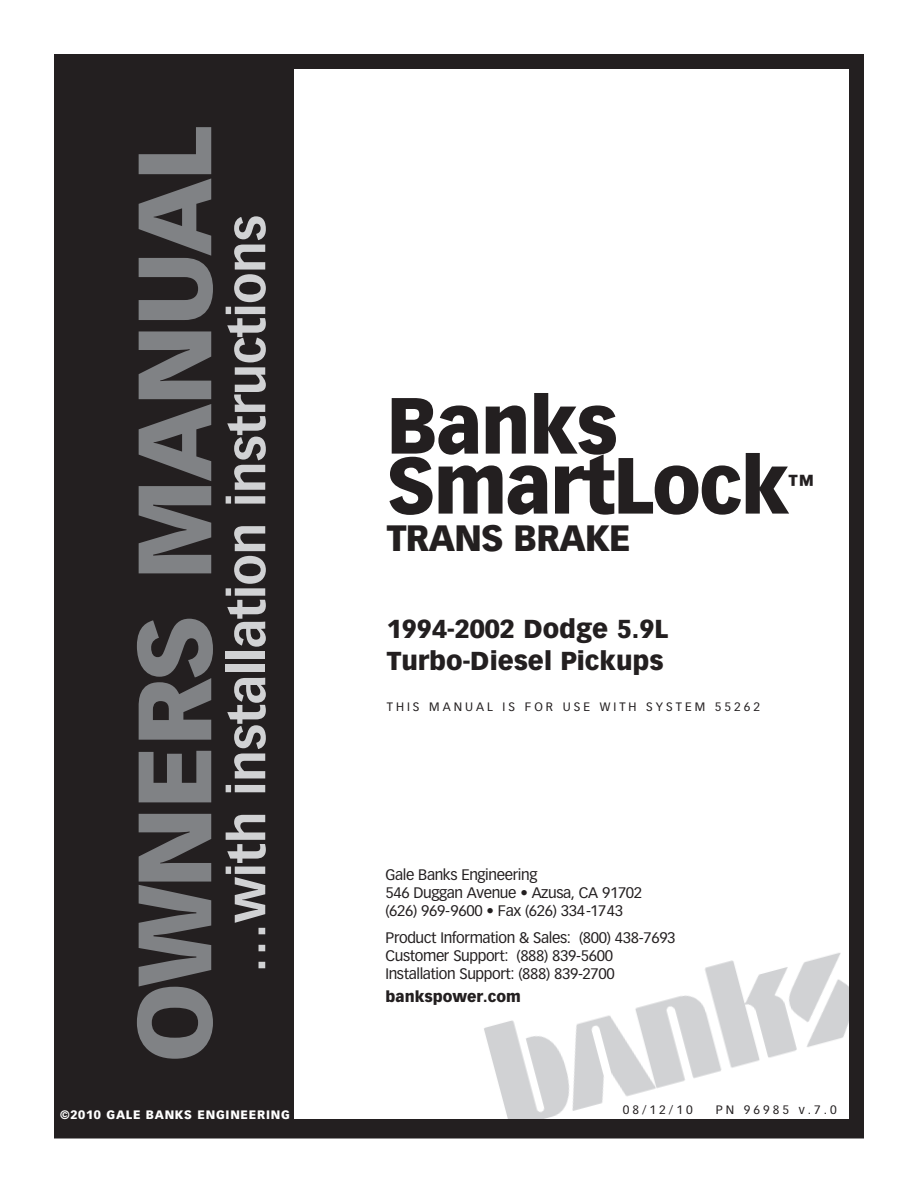
<style>
.page{position:relative;width:918px;height:1188px;background:#fff}
.page>*{position:absolute;margin:0;border:0;box-sizing:border-box;transform-origin:0 0}
.t1{font:900 102px "Vectora LT Std";letter-spacing:-.025em;color:#808285}
.t2{font:900 78px/60px "Vectora LT Std";letter-spacing:-.02em;color:#231f20;scale:.96 1}
.t3{font:700 51px "Vectora LT Std";letter-spacing:-.01em;color:#d1d2d4}
.t4{font:900 36px "Vectora LT Std";letter-spacing:-.02em;color:#231f20;scale:.96 1}
.t5{font:900 27px "Vectora LT Std";color:#231f20;scale:.96 1}
.t6{font:900 25.5px/31.5px "Vectora LT Std";color:#231f20}
.t7{font:15px/18px "Vectora LT Std";letter-spacing:-.025em;color:#231f20}
.t8{font:900 15px "Vectora LT Std";color:#231f20}
.t9{font:12px "Vectora LT Std";letter-spacing:.25em;color:#231f20}
.t10{font:900 12px "Vectora LT Std";letter-spacing:.06em;color:#fff}
</style>
<div class="page">
<img style="left:484px;top:953px;width:364px;height:165px">
<div style="left:54px;top:1130px;width:810px;height:8px;background:#231f20"></div>
<div style="left:54px;top:54px;width:810px;height:1080px;border:15px solid #231f20"></div>
<div style="left:68px;top:54px;width:226px;height:1080px;background:#231f20"></div>
<h1 class="t1" style="left:111px;top:1062px;width:915px;rotate:-90deg">owners manual</h1>
<h3 class="t3" style="left:216px;top:974px;width:760px;rotate:-90deg">…with installation instructions</h3>
<p class="t10" style="left:60px;top:1107px;width:65px">©2010 gale</p>
<p class="t10" style="left:146px;top:1107px;width:10px">banks</p>
<p class="t10" style="left:197px;top:1107px;width:43px">engineer</p>
<p class="t10" style="left:266px;top:1107px;width:25px">ing</p>
<h2 class="t2" style="left:387px;top:395px;width:421px">Banks<br>SmartLock</h2>
<h3 class="t5" style="left:788px;top:468px;width:29px">™</h3>
<h3 class="t4" style="left:387px;top:516px;width:256px">TRANS BRAKE</h3>
<h3 class="t6" style="left:387px;top:613px;width:283px">1994-2002 Dodge 5.9L<br>Turbo-Diesel Pickups</h3>
<p class="t9" style="left:387px;top:700px;width:375px">THIS MANUAL IS FOR USE WITH SYSTEM 55262</p>
<p class="t7" style="left:386px;top:866px;width:258px">Gale Banks Engineering<br>546 Duggan Avenue • Azusa, ca 91702 (626) 969-9600 • Fax (626) 334-1743</p>
<p class="t7" style="left:386px;top:929px;width:292px">Product Information &amp; Sales: (800) 438-7693<br>Customer Support: (888) 839-5600<br>Installation Support: (888) 839-2700</p>
<p class="t8" style="left:386px;top:987px;width:137px">bankspower.com</p>
<p class="t9" style="left:623px;top:1103px;width:71px">08/12/10</p>
<p class="t9" style="left:716px;top:1103px;width:123px">PN 96985 v.7.0</p>
</div>
